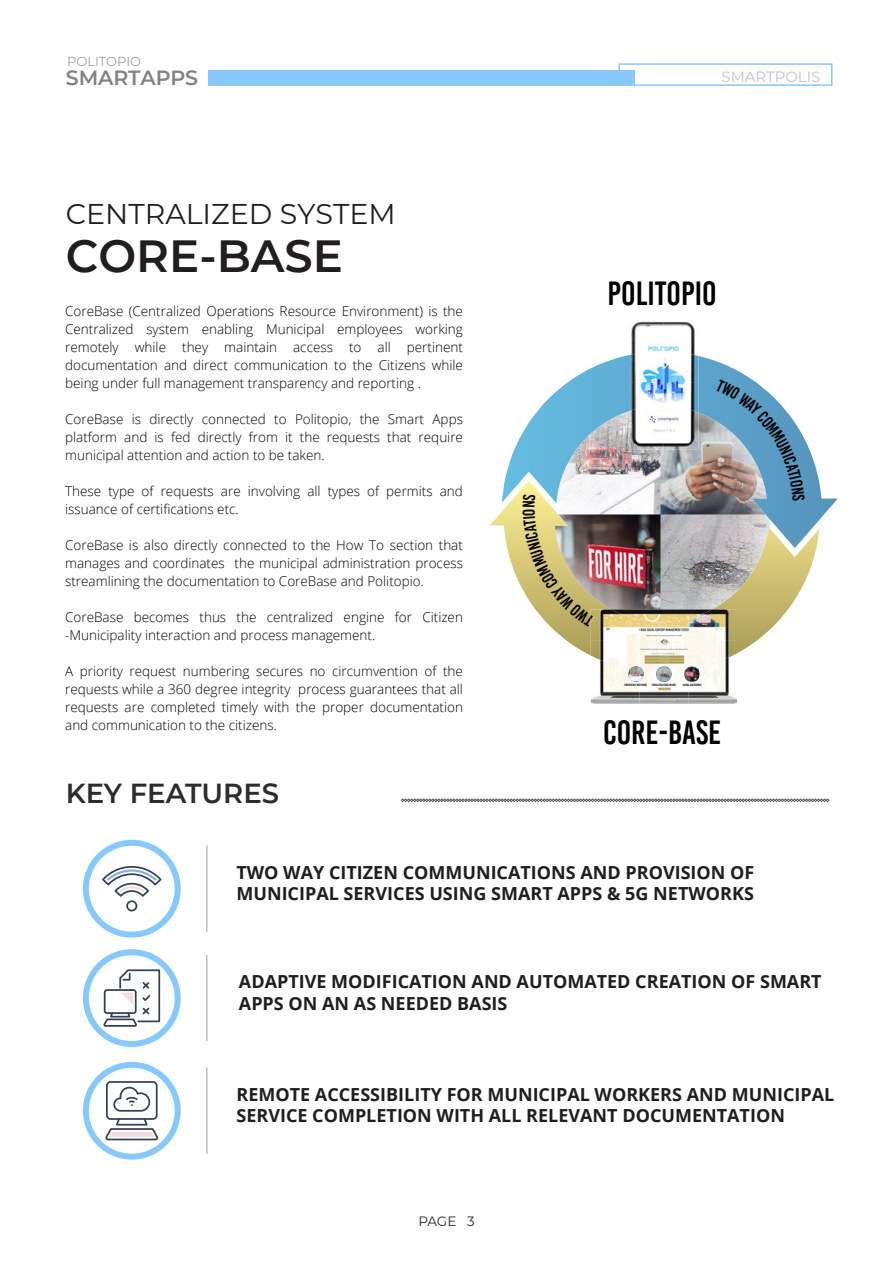
<style>
.page{position:relative;width:893px;height:1263px;background:#fff}
.page>*{position:absolute;margin:0;border:0;box-sizing:border-box;transform-origin:0 0}
.t1{font:600 45px "Montserrat";color:#221e1f}
.t2{font:33.45px "Bebas Kai";color:#000}
.t3{font:28.5px "Montserrat";color:#221e1f}
.t4{font:600 27.45px "Montserrat";color:#2f2b2c}
.t5{font:600 20.55px "Montserrat";letter-spacing:-.005em;color:#808284}
.t6{font:700 18px/21.6px "Open Sans";color:#221e1f}
.t7{font:14.85px "Montserrat";color:#bec2cd}
.t8{font:300 13.5px/18px "Open Sans";color:#000;text-align:justify}
.t9{font:13.5px "Montserrat";color:#282829}
.t10{font:300 13.05px "Montserrat";color:#808284}
.t11{font:3.15px "Bebas Kai";color:#000}
</style>
<div class="page">
<div style="left:83px;top:840px;width:98px;height:98px;border:6px solid #87c9ff;border-radius:50%"></div>
<div style="left:83px;top:949px;width:98px;height:98px;border:6px solid #87c9ff;border-radius:50%"></div>
<div style="left:83px;top:1062px;width:98px;height:97px;border:6px solid #87c9ff;border-radius:50%"></div>
<svg style="left:401px;top:798px;width:428px;height:4px;background:#a0a0a2"></svg>
<hr style="left:206px;top:845px;width:1px;height:87px;background:#a7a9ab">
<hr style="left:206px;top:955px;width:1px;height:86px;background:#a7a9ab">
<hr style="left:206px;top:1067px;width:1px;height:87px;background:#a7a9ab">
<div style="left:208px;top:71px;width:426px;height:15px;background:#87c9ff"></div>
<div style="left:618px;top:63px;width:214px;height:23px;border:2px solid #87c9ff"></div>
<svg style="left:504px;top:355px;width:334px;height:193px"></svg>
<img style="left:490px;top:481px;width:271px;height:174px">
<img style="left:631px;top:321px;width:64px;height:31px">
<img style="left:629px;top:412px;width:69px;height:38px">
<img style="left:629px;top:352px;width:69px;height:60px">
<img style="left:591px;top:669px;width:48px;height:35px">
<img style="left:639px;top:622px;width:49px;height:82px">
<img style="left:688px;top:668px;width:49px;height:36px">
<img style="left:639px;top:609px;width:49px;height:13px">
<img style="left:591px;top:609px;width:48px;height:60px">
<img style="left:688px;top:609px;width:49px;height:59px">
<svg style="left:656px;top:666px;width:16px;height:16px"></svg>
<img style="left:657px;top:667px;width:14px;height:14px">
<svg style="left:684px;top:666px;width:16px;height:16px"></svg>
<img style="left:685px;top:667px;width:14px;height:14px">
<svg style="left:628px;top:666px;width:16px;height:16px"></svg>
<img style="left:629px;top:667px;width:14px;height:14px">
<div style="left:126px;top:900px;width:11px;height:11px;border:2px solid #344154;border-radius:50%"></div>
<svg style="left:102px;top:866px;width:60px;height:31px"></svg>
<svg style="left:103px;top:969px;width:58px;height:58px"></svg>
<div style="left:106px;top:1081px;width:52px;height:39px;border:2px solid #344154;border-radius:4px"></div>
<svg style="left:105px;top:1086px;width:54px;height:55px"></svg>
<svg style="left:715px;top:379px;width:90px;height:122px;background:#83a9c0"></svg>
<svg style="left:523px;top:494px;width:71px;height:133px;background:#c8bd8c"></svg>
<p class="t10" style="left:67px;top:53px;width:75px">POLITOPIO</p>
<h3 class="t5" style="left:66px;top:63px;width:134px">SMARTAPPS</h3>
<h3 class="t3" style="left:66px;top:194px;width:331px">CENTRALIZED SYSTEM</h3>
<h1 class="t1" style="left:66px;top:224px;width:279px">CORE-BASE</h1>
<p class="t8" style="left:65px;top:302px;width:399px">CoreBase (Centralized Operations Resource Environment) is the Centralized system enabling Municipal employees working remotely while they maintain access to all pertinent documentation and direct communication to the Citizens while being under full management transparency and reporting .</p>
<p class="t8" style="left:65px;top:410px;width:399px">CoreBase is directly connected to Politopio, the Smart Apps platform and is fed directly from it the requests that require municipal attention and action to be taken.</p>
<p class="t8" style="left:65px;top:482px;width:399px">These type of requests are involving all types of permits and issuance of certifications etc.</p>
<p class="t8" style="left:65px;top:536px;width:399px">CoreBase is also directly connected to the How To section that manages and coordinates the municipal administration process streamlining the documentation to CoreBase and Politopio.</p>
<p class="t8" style="left:65px;top:608px;width:399px">CoreBase becomes thus the centralized engine for Citizen -Municipality interaction and process management.</p>
<p class="t8" style="left:65px;top:662px;width:399px">A priority request numbering secures no circumvention of the requests while a 360 degree integrity process guarantees that all requests are completed timely with the proper documentation and communication to the citizens.</p>
<h3 class="t4" style="left:66px;top:774px;width:215px">KEY FEATURES</h3>
<p class="t7" style="left:721px;top:66px;width:100px">SMARTPOLIS</p>
<h2 class="t2" style="left:608px;top:275px;width:110px">POLITOPIO</h2>
<p class="t11" style="left:625px;top:683px;width:24px">EMERGENCY RESPONSE</p>
<p class="t11" style="left:652px;top:683px;width:26px">INFRASTRUCTURE MAINT.</p>
<p class="t11" style="left:683px;top:683px;width:20px">SOCIAL ASSISTANCE</p>
<h2 class="t2" style="left:603px;top:714px;width:119px">CORE-BASE</h2>
<h3 class="t6" style="left:236px;top:861px;width:519px">TWO WAY CITIZEN COMMUNICATIONS AND PROVISION OF<br>MUNICIPAL SERVICES USING SMART APPS &amp; 5G NETWORKS</h3>
<h3 class="t6" style="left:239px;top:970px;width:584px">ADAPTIVE MODIFICATION AND AUTOMATED CREATION OF SMART<br>APPS ON AN AS NEEDED BASIS</h3>
<h3 class="t6" style="left:236px;top:1083px;width:599px">REMOTE ACCESSIBILITY FOR MUNICIPAL WORKERS AND MUNICIPAL<br>SERVICE COMPLETION WITH ALL RELEVANT DOCUMENTATION</h3>
<p class="t9" style="left:418px;top:1212px;width:58px">PAGE 3</p>
</div>
